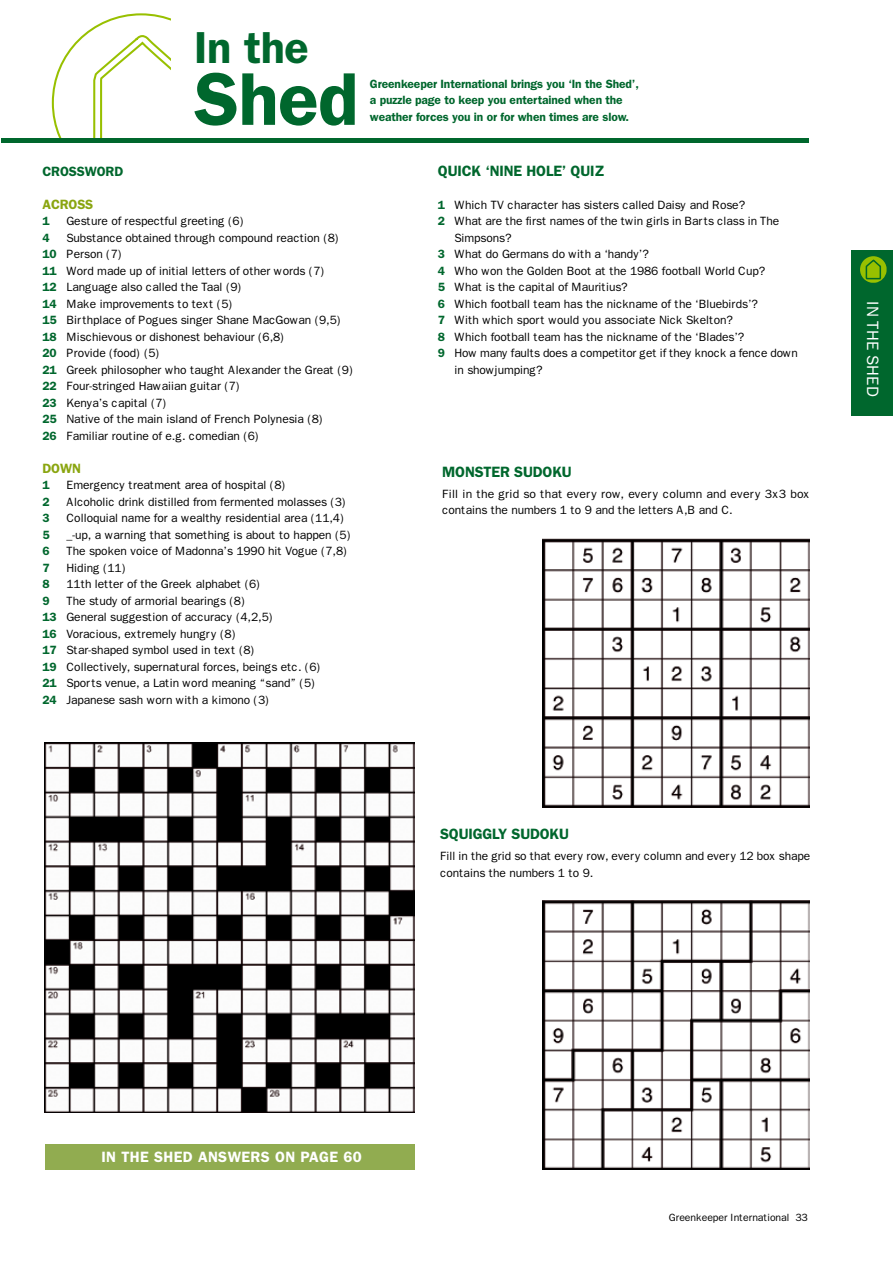
<style>
.page{position:relative;width:893px;height:1263px;background:#fff}
.page>*{position:absolute;margin:0;border:0;box-sizing:border-box;transform-origin:0 0}
.t1{font:600 75px "Franklin Gothic";color:#00672d}
.t2{font:600 45px "Franklin Gothic";color:#00672d}
.t3{font:16.5px "Franklin Gothic";letter-spacing:-.005em;color:#fff}
.t4{font:600 15px "Franklin Gothic";letter-spacing:-.01em;color:#00672d}
.t5{font:600 15px "Franklin Gothic";letter-spacing:.025em;color:#fff}
.t6{font:600 13.5px "Franklin Gothic";letter-spacing:-.01em;color:#8aa510}
.t7{font:600 13.5px "Franklin Gothic";color:#00672d}
.t8{font:12px/16.5px "Franklin Gothic";letter-spacing:-.01em;color:#000}
.t9{font:600 12px/16.5px "Franklin Gothic";letter-spacing:-.01em;color:#00672d}
.t10{font:10.5px "Franklin Gothic";letter-spacing:-.01em;color:#000}
.s1{font-weight:600;color:#00672d}
</style>
<div class="page">
<img style="left:45px;top:742px;width:370px;height:370px">
<div style="left:45px;top:1144px;width:370px;height:25px;background:#91ac50"></div>
<img style="left:542px;top:538px;width:267px;height:270px">
<img style="left:542px;top:900px;width:267px;height:269px">
<svg style="left:52px;top:13px;width:118px;height:126px"></svg>
<hr style="left:1px;top:139px;width:808px;height:4px;background:#00672d">
<div style="left:852px;top:251px;width:41px;height:165px;background:#00672d"></div>
<svg style="left:860px;top:256px;width:26px;height:27px"></svg>
<h2 class="t2" style="left:194px;top:21px;width:116px">In the</h2>
<h1 class="t1" style="left:194px;top:55px;width:166px">Shed</h1>
<p class="t9" style="left:370px;top:75px;width:271px">Greenkeeper International brings you ‘In the Shed’, a puzzle page to keep you entertained when the weather forces you in or for when times are slow.</p>
<p class="t7" style="left:43px;top:163px;width:37px">CROSSW</p>
<p class="t7" style="left:97px;top:163px;width:18px">ORD</p>
<p class="t6" style="left:43px;top:196px;width:52px">Across</p>
<p class="t9" style="left:43px;top:213px;width:9px">1</p>
<p class="t8" style="left:67px;top:213px;width:179px">Gesture of respectful greeting (6)</p>
<p class="t9" style="left:43px;top:229px;width:9px">4</p>
<p class="t8" style="left:43px;top:229px;width:313px;text-indent:24px">Substance obtained through compound reaction (8)<br><span class="s1">10</span> Person (7)<br><span class="s1">11</span> Word made up of initial letters of other words (7)<br><span class="s1">12</span> Language also called the Taal (9)<br><span class="s1">14</span> Make improvements to text (5)<br><span class="s1">15</span> Birthplace of Pogues singer Shane MacGowan (9,5)<br><span class="s1">18</span> Mischievous or dishonest behaviour (6,8)<br><span class="s1">20</span> Provide (food) (5)<br><span class="s1">21</span> Greek philosopher who taught Alexander the Great (9)<br><span class="s1">22</span> Four-stringed Hawaiian guitar (7)<br><span class="s1">23</span> Kenya’s capital (7)<br><span class="s1">25</span> Native of the main island of French Polynesia (8)<br><span class="s1">26</span> Familiar routine of e.g. comedian (6)</p>
<p class="t6" style="left:43px;top:460px;width:40px">Down</p>
<p class="t9" style="left:43px;top:477px;width:9px">1</p>
<p class="t8" style="left:67px;top:477px;width:221px">Emergency treatment area of hospital (8)</p>
<p class="t9" style="left:43px;top:493px;width:9px">2</p>
<p class="t8" style="left:67px;top:493px;width:281px">Alcoholic drink distilled from fermented molasses (3)</p>
<p class="t9" style="left:43px;top:510px;width:9px">3</p>
<p class="t8" style="left:67px;top:510px;width:280px">Colloquial name for a wealthy residential area (11,4)</p>
<p class="t9" style="left:43px;top:526px;width:9px">5</p>
<p class="t8" style="left:43px;top:526px;width:310px;text-indent:24px">_-up, a warning that something is about to happen (5)<br><span class="s1">6</span> The spoken voice of Madonna’s 1990 hit Vogue (7,8)<br><span class="s1">7</span></p>
<p class="t8" style="left:67px;top:559px;width:61px">Hiding (11)</p>
<p class="t8" style="left:43px;top:576px;width:280px;text-indent:24px">11th letter of the Greek alphabet (6)<br><span class="s1">9</span> The study of armorial bearings (8)<br><span class="s1">13</span> General suggestion of accuracy (4,2,5)<br><span class="s1">16</span> Voracious, extremely hungry (8)<br><span class="s1">17</span> Star-shaped symbol used in text (8)<br><span class="s1">19</span> Collectively, supernatural forces, beings etc. (6)<br><span class="s1">21</span> Sports venue, a Latin word meaning “sand” (5)<br><span class="s1">24</span> Japanese sash worn with a kimono (3)</p>
<p class="t9" style="left:43px;top:576px;width:9px">8</p>
<p class="t4" style="left:438px;top:162px;width:61px">QUICK ‘NINE</p>
<p class="t4" style="left:526px;top:162px;width:79px">HOLE’ QUIZ</p>
<p class="t8" style="left:438px;top:197px;width:309px"><span class="s1">1</span> Which TV character has sisters called Daisy and Rose?</p>
<p class="t8" style="left:438px;top:213px;width:343px"><span class="s1">2</span> What are the first names of the twin girls in Barts class in The</p>
<p class="t8" style="left:454px;top:230px;width:59px">Simpsons?</p>
<p class="t8" style="left:438px;top:246px;width:212px"><span class="s1">3</span> What do Germans do with a ‘handy’?</p>
<p class="t8" style="left:438px;top:263px;width:329px"><span class="s1">4</span> Who won the Golden Boot at the 1986 football World Cup?</p>
<p class="t8" style="left:438px;top:279px;width:191px"><span class="s1">5</span> What is the capital of Mauritius?</p>
<p class="t8" style="left:438px;top:296px;width:321px"><span class="s1">6</span> Which football team has the nickname of the ‘Bluebirds’?</p>
<p class="t8" style="left:438px;top:312px;width:296px"><span class="s1">7</span> With which sport would you associate Nick Skelton?</p>
<p class="t8" style="left:438px;top:329px;width:308px"><span class="s1">8</span> Which football team has the nickname of the ‘Blades’?</p>
<p class="t8" style="left:438px;top:345px;width:362px"><span class="s1">9</span> How many faults does a competitor get if they knock a fence down</p>
<p class="t8" style="left:454px;top:362px;width:90px">in showjumping?</p>
<p class="t4" style="left:442px;top:463px;width:131px">MONSTER SUDOKU</p>
<p class="t8" style="left:442px;top:486px;width:369px">Fill in the grid so that every row, every column and every 3x3 box contains the numbers 1 to 9 and the letters A,B and C.</p>
<p class="t4" style="left:440px;top:825px;width:130px">SQUIGGLY SUDOKU</p>
<p class="t8" style="left:440px;top:848px;width:372px">Fill in the grid so that every row, every column and every 12 box shape contains the numbers 1 to 9.</p>
<h3 class="t3" style="left:882px;top:301px;width:97px;rotate:90deg">IN THE SHED</h3>
<p class="t5" style="left:101px;top:1147px;width:118px">IN THE SHED ANSWERS</p>
<p class="t5" style="left:275px;top:1147px;width:88px">ON PAGE 60</p>
<p class="t10" style="left:669px;top:1212px;width:140px">Greenkeeper International 33</p>
</div>
